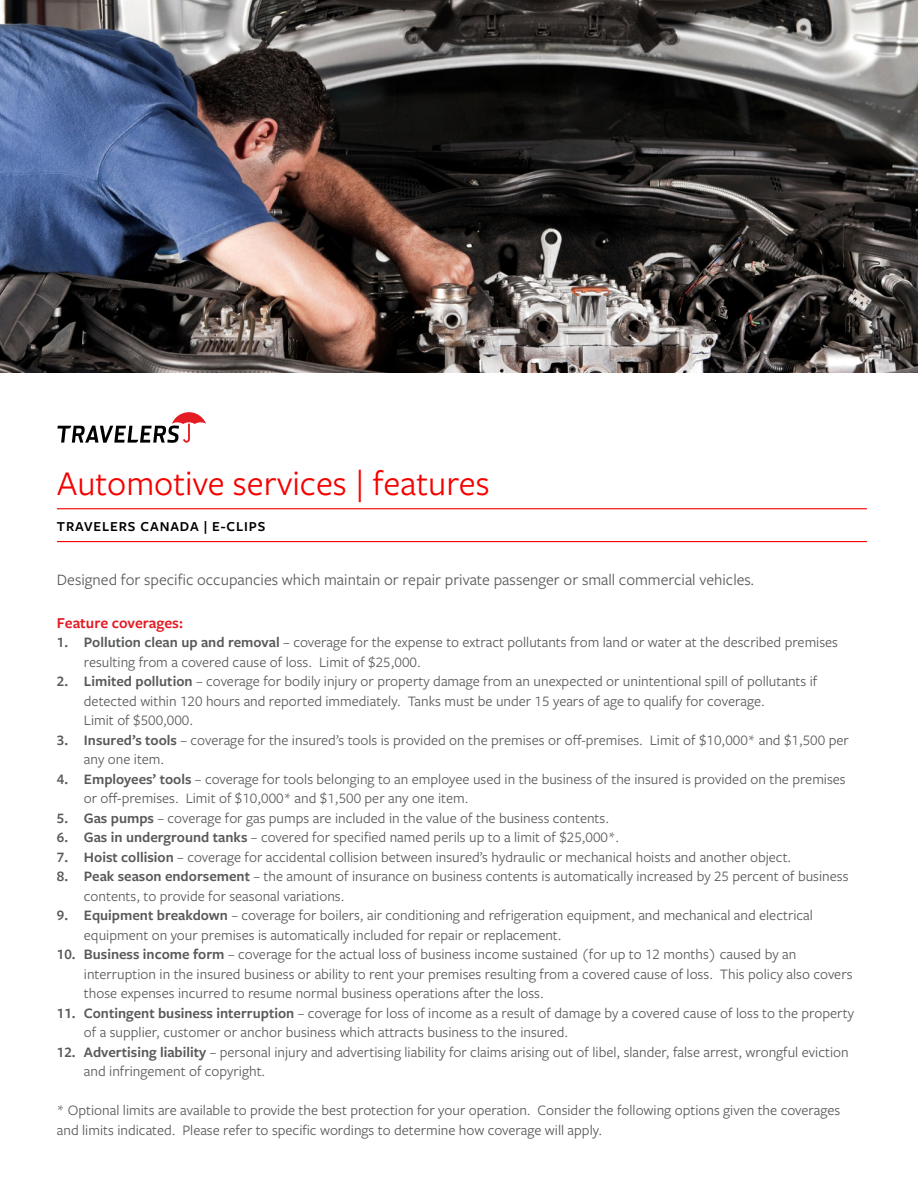
<style>
.page{position:relative;width:918px;height:1188px;background:#fff}
.page>*{position:absolute;margin:0;border:0;box-sizing:border-box;transform-origin:0 0}
.t1{font:36px "Freight Sans Pro";color:#f50000}
.t2{font:16.5px "Freight Sans Pro";color:#58595b}
.t3{font:600 15.75px "Freight Sans Pro";color:#e31b23}
.t4{font:15px/19.5px "Freight Sans Pro";color:#58595b}
.t5{font:600 14.25px "Freight Sans Pro";letter-spacing:.06em;color:#000}
.s1{font-weight:600}
</style>
<div class="page">
<svg style="left:57px;top:412px;width:149px;height:31px"></svg>
<hr style="left:57px;top:508px;width:810px;height:1px;background:#f50002">
<hr style="left:57px;top:541px;width:810px;height:1px;background:#f50002">
<img style="left:0;top:0;width:918px;height:373px">
<h1 class="t1" style="left:57px;top:459px;width:434px">Automotive services | features</h1>
<p class="t5" style="left:57px;top:517px;width:210px">Travelers Canada | E-Clips</p>
<p class="t2" style="left:57px;top:568px;width:699px">Designed for specific occupancies which maintain or repair private passenger or small commercial vehicles.</p>
<p class="t3" style="left:57px;top:612px;width:128px">Feature coverages:</p>
<p class="t4" style="left:84px;top:632px;width:756px;text-indent:-27px"><span class="s1">1. Pollution clean up and removal</span> – coverage for the expense to extract pollutants from land or water at the described premises resulting from a covered cause of loss. Limit of $25,000.</p>
<p class="t4" style="left:84px;top:671px;width:735px;text-indent:-27px"><span class="s1">2. Limited pollution</span> – coverage for bodily injury or property damage from an unexpected or unintentional spill of pollutants if detected within 120 hours and reported immediately. Tanks must be under 15 years of age to qualify for coverage.<br>Limit of $500,000.</p>
<p class="t4" style="left:84px;top:730px;width:766px;text-indent:-27px"><span class="s1">3. Insured’s tools</span> – coverage for the insured’s tools is provided on the premises or off-premises. Limit of $10,000* and $1,500 per any one item.</p>
<p class="t4" style="left:84px;top:769px;width:763px;text-indent:-27px"><span class="s1">4. Employees’ tools</span> – coverage for tools belonging to an employee used in the business of the insured is provided on the premises or off-premises. Limit of $10,000* and $1,500 per any one item.</p>
<p class="t4" style="left:57px;top:808px;width:554px"><span class="s1">5. Gas pumps</span> – coverage for gas pumps are included in the value of the business contents.</p>
<p class="t4" style="left:57px;top:827px;width:564px"><span class="s1">6. Gas in underground tanks</span> – covered for specified named perils up to a limit of $25,000*.</p>
<p class="t4" style="left:57px;top:847px;width:736px"><span class="s1">7. Hoist collision</span> – coverage for accidental collision between insured’s hydraulic or mechanical hoists and another object.</p>
<p class="t4" style="left:84px;top:866px;width:766px;text-indent:-27px"><span class="s1">8. Peak season endorsement</span> – the amount of insurance on business contents is automatically increased by 25 percent of business contents, to provide for seasonal variations.</p>
<p class="t4" style="left:84px;top:905px;width:731px;text-indent:-27px"><span class="s1">9. Equipment breakdown</span> – coverage for boilers, air conditioning and refrigeration equipment, and mechanical and electrical equipment on your premises is automatically included for repair or replacement.</p>
<p class="t4" style="left:84px;top:944px;width:770px;text-indent:-27px"><span class="s1">10. Business income form</span> – coverage for the actual loss of business income sustained (for up to 12 months) caused by an interruption in the insured business or ability to rent your premises resulting from a covered cause of loss. This policy also covers those expenses incurred to resume normal business operations after the loss.</p>
<p class="t4" style="left:84px;top:1003px;width:772px;text-indent:-27px"><span class="s1">11. Contingent business interruption</span> – coverage for loss of income as a result of damage by a covered cause of loss to the property of a supplier, customer or anchor business which attracts business to the insured.</p>
<p class="t4" style="left:84px;top:1042px;width:766px;text-indent:-27px"><span class="s1">12. Advertising liability</span> – personal injury and advertising liability for claims arising out of libel, slander, false arrest, wrongful eviction and infringement of copyright.</p>
<p class="t4" style="left:57px;top:1100px;width:785px">* Optional limits are available to provide the best protection for your operation. Consider the following options given the coverages and limits indicated. Please refer to specific wordings to determine how coverage will apply.</p>
</div>
